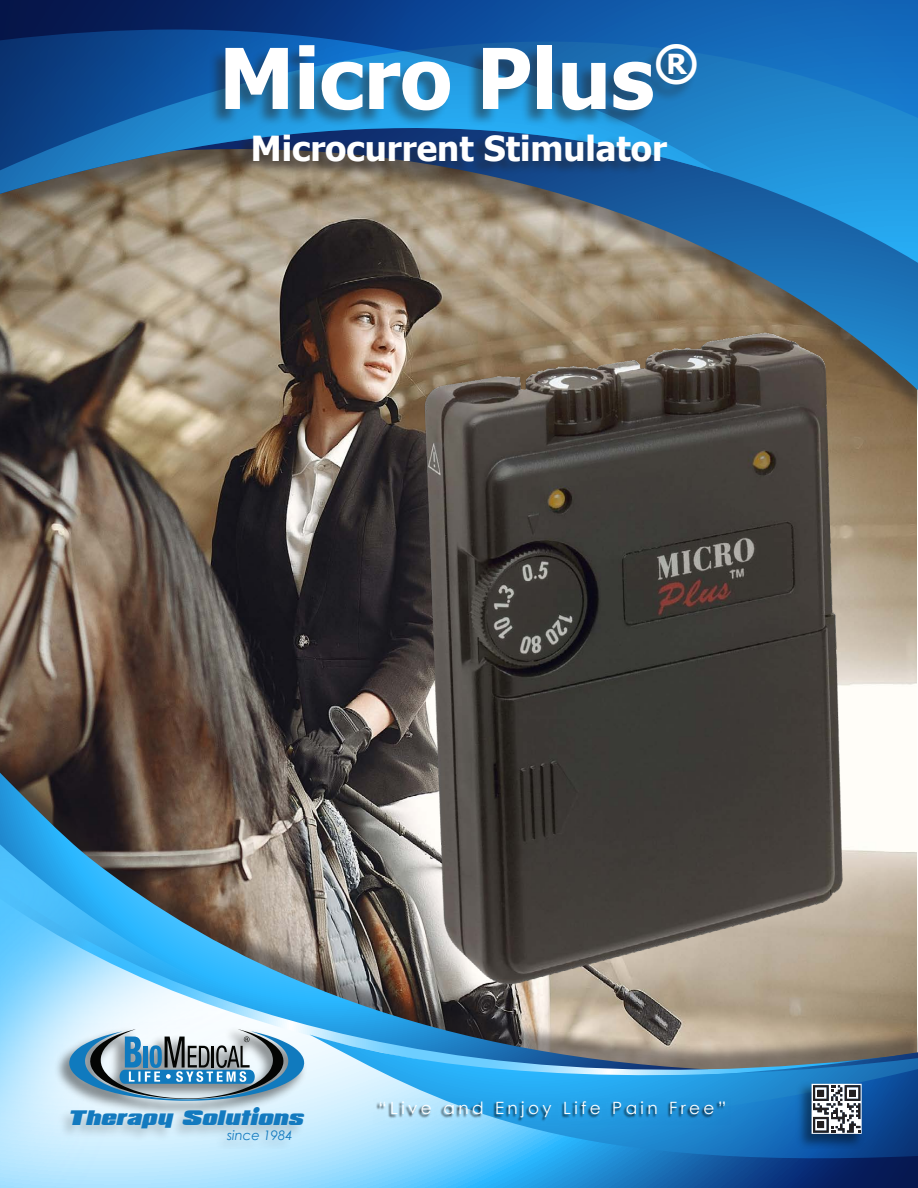
<style>
.page{position:relative;width:918px;height:1188px;background:#fff}
.page>*{position:absolute;margin:0;border:0;box-sizing:border-box;transform-origin:0 0}
.t1{font:700 84px "Tahoma";color:#fff}
.t2{font:700 34.5px "Tahoma";color:#fff}
.t3{font:italic 18px "Padaloma";color:#137abf}
.t4{font:16.95px "Century Gothic";letter-spacing:.2em;color:#fff}
.t5{font:italic 13.2px "Century Gothic";color:#137abf}
</style>
<div class="page">
<img style="left:0;top:414px;width:916px;height:335px">
<img style="left:0;top:765px;width:918px;height:423px">
<img style="left:0;top:844px;width:274px;height:344px">
<div style="left:0;top:7px;width:918px;height:407px;background:#231f20;opacity:.47"></div>
<svg style="left:173px;top:303px;width:745px;height:87px"></svg>
<svg style="left:0;top:0;width:918px;height:303px"></svg>
<img style="left:793px;top:1078px;width:75px;height:70px">
<svg style="left:812px;top:1084px;width:50px;height:50px"></svg>
<div style="left:818px;top:1121px;width:6px;height:7px;background:#231f20"></div>
<img style="left:373px;top:1098px;width:358px;height:26px">
<img style="left:50px;top:1023px;width:260px;height:79px">
<svg style="left:69px;top:1029px;width:235px;height:72px"></svg>
<img style="left:50px;top:1102px;width:260px;height:46px">
<div style="left:208px;top:45px;width:488px;height:82px;background:#231f20;opacity:.47"></div>
<div style="left:236px;top:133px;width:429px;height:42px;background:#231f20;opacity:.47"></div>
<img style="left:419px;top:331px;width:430px;height:659px">
<h1 class="t1" style="left:219px;top:20px;width:481px">Micro Plus<sup>®</sup></h1>
<h2 class="t2" style="left:251px;top:124px;width:418px">Microcurrent Stimulator</h2>
<p class="t3" style="left:67px;top:1107px;width:237px">Therapy Solutions</p>
<p class="t5" style="left:227px;top:1126px;width:67px">since 1984</p>
<p class="t4" style="left:378px;top:1096px;width:349px">“Live and Enjoy Life Pain Free”</p>
</div>
